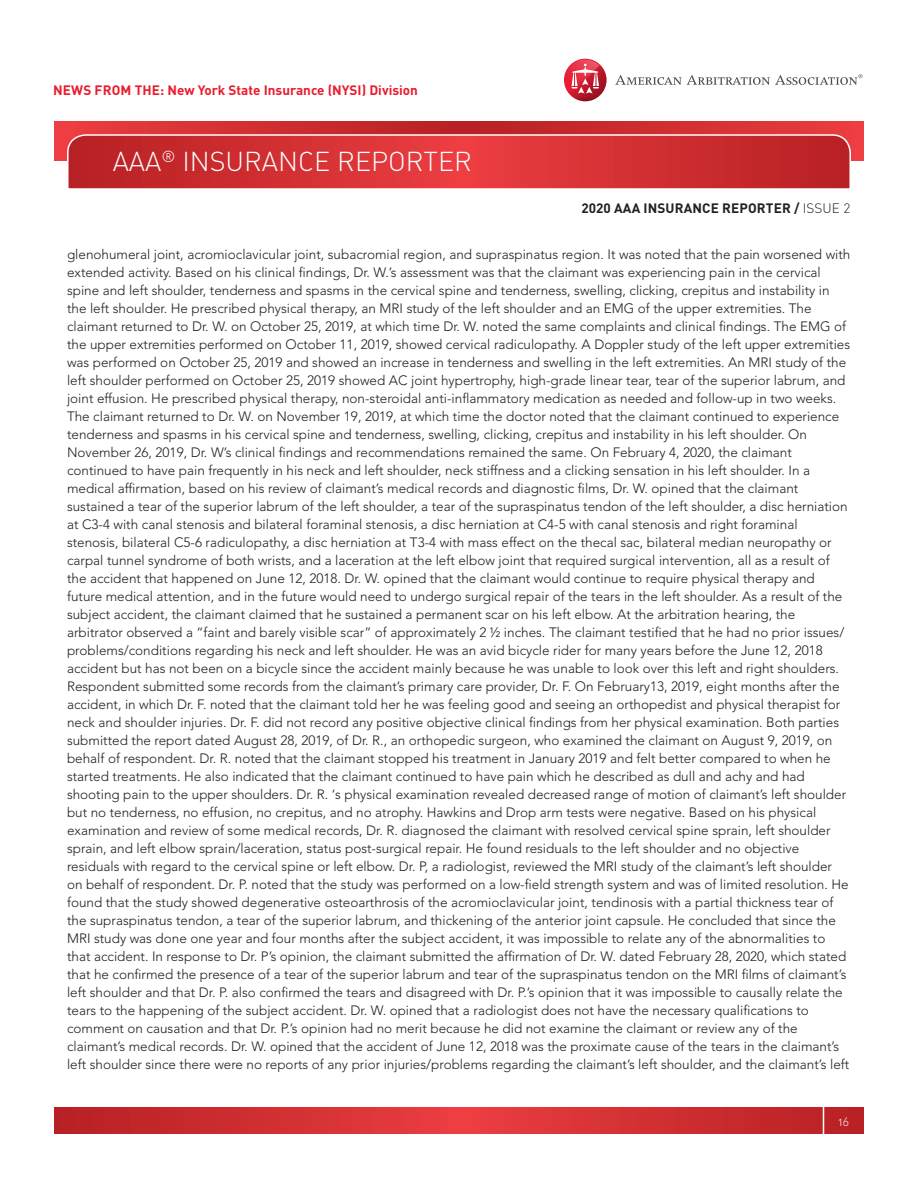
<style>
.page{position:relative;width:918px;height:1188px;background:#fff}
.page>*{position:absolute;margin:0;border:0;box-sizing:border-box;transform-origin:0 0}
.t1{font:27px "DIN Light Alternate";color:#fff}
.t2{font:300 13.5px/18px "Avenir LT Std";color:#231f20}
.t3{font:700 13.5px "DIN Pro";color:#e91d2d}
.t4{font:700 13.5px "DIN Pro";letter-spacing:.01em;color:#231f20}
.t5{font:12px "DIN Light Alternate";color:#fff}
.s1{font-weight:300}
</style>
<div class="page">
<svg style="left:54px;top:1107px;width:810px;height:27px;background:#d02e32"></svg>
<hr style="left:823px;top:1094px;width:1px;height:54px;background:#fff">
<svg style="left:55px;top:122px;width:808px;height:38px;background:#d22f32"></svg>
<svg style="left:66px;top:134px;width:786px;height:55px;background:#d2383b"></svg>
<svg style="left:615px;top:74px;width:247px;height:11px"></svg>
<svg style="left:564px;top:59px;width:43px;height:42px"></svg>
<svg style="left:565px;top:60px;width:35px;height:41px"></svg>
<p class="t3" style="left:53px;top:80px;width:366px">NEWS FROM THE: New York State Insurance (NYSI) Division</p>
<h1 class="t1" style="left:113px;top:145px;width:361px">AAA<sup>®</sup> INSURANCE REPORTER</h1>
<p class="t4" style="left:582px;top:199px;width:270px">2020 AAA INSURANCE REPORTER / <span class="s1">ISSUE 2</span></p>
<p class="t2" style="left:67px;top:245px;width:785px">glenohumeral joint, acromioclavicular joint, subacromial region, and supraspinatus region. It was noted that the pain worsened with extended activity. Based on his clinical findings, Dr. W.’s assessment was that the claimant was experiencing pain in the cervical spine and left shoulder, tenderness and spasms in the cervical spine and tenderness, swelling, clicking, crepitus and instability in the left shoulder. He prescribed physical therapy, an MRI study of the left shoulder and an EMG of the upper extremities. The claimant returned to Dr. W. on October 25, 2019, at which time Dr. W. noted the same complaints and clinical findings. The EMG of the upper extremities performed on October 11, 2019, showed cervical radiculopathy. A Doppler study of the left upper extremities was performed on October 25, 2019 and showed an increase in tenderness and swelling in the left extremities. An MRI study of the left shoulder performed on October 25, 2019 showed AC joint hypertrophy, high-grade linear tear, tear of the superior labrum, and joint effusion. He prescribed physical therapy, non-steroidal anti-inflammatory medication as needed and follow-up in two weeks.<br>The claimant returned to Dr. W. on November 19, 2019, at which time the doctor noted that the claimant continued to experience tenderness and spasms in his cervical spine and tenderness, swelling, clicking, crepitus and instability in his left shoulder. On November 26, 2019, Dr. W’s clinical findings and recommendations remained the same. On February 4, 2020, the claimant continued to have pain frequently in his neck and left shoulder, neck stiffness and a clicking sensation in his left shoulder. In a medical affirmation, based on his review of claimant’s medical records and diagnostic films, Dr. W. opined that the claimant sustained a tear of the superior labrum of the left shoulder, a tear of the supraspinatus tendon of the left shoulder, a disc herniation at C3-4 with canal stenosis and bilateral foraminal stenosis, a disc herniation at C4-5 with canal stenosis and right foraminal stenosis, bilateral C5-6 radiculopathy, a disc herniation at T3-4 with mass effect on the thecal sac, bilateral median neuropathy or carpal tunnel syndrome of both wrists, and a laceration at the left elbow joint that required surgical intervention, all as a result of the accident that happened on June 12, 2018. Dr. W. opined that the claimant would continue to require physical therapy and future medical attention, and in the future would need to undergo surgical repair of the tears in the left shoulder. As a result of the subject accident, the claimant claimed that he sustained a permanent scar on his left elbow. At the arbitration hearing, the arbitrator observed a “faint and barely visible scar” of approximately 2 ½ inches. The claimant testified that he had no prior issues/ problems/conditions regarding his neck and left shoulder. He was an avid bicycle rider for many years before the June 12, 2018 accident but has not been on a bicycle since the accident mainly because he was unable to look over this left and right shoulders.<br>Respondent submitted some records from the claimant’s primary care provider, Dr. F. On February13, 2019, eight months after the accident, in which Dr. F. noted that the claimant told her he was feeling good and seeing an orthopedist and physical therapist for neck and shoulder injuries. Dr. F. did not record any positive objective clinical findings from her physical examination. Both parties submitted the report dated August 28, 2019, of Dr. R., an orthopedic surgeon, who examined the claimant on August 9, 2019, on behalf of respondent. Dr. R. noted that the claimant stopped his treatment in January 2019 and felt better compared to when he started treatments. He also indicated that the claimant continued to have pain which he described as dull and achy and had shooting pain to the upper shoulders. Dr. R. ‘s physical examination revealed decreased range of motion of claimant’s left shoulder but no tenderness, no effusion, no crepitus, and no atrophy. Hawkins and Drop arm tests were negative. Based on his physical examination and review of some medical records, Dr. R. diagnosed the claimant with resolved cervical spine sprain, left shoulder sprain, and left elbow sprain/laceration, status post-surgical repair. He found residuals to the left shoulder and no objective residuals with regard to the cervical spine or left elbow. Dr. P, a radiologist, reviewed the MRI study of the claimant’s left shoulder on behalf of respondent. Dr. P. noted that the study was performed on a low-field strength system and was of limited resolution. He found that the study showed degenerative osteoarthrosis of the acromioclavicular joint, tendinosis with a partial thickness tear of the supraspinatus tendon, a tear of the superior labrum, and thickening of the anterior joint capsule. He concluded that since the MRI study was done one year and four months after the subject accident, it was impossible to relate any of the abnormalities to that accident. In response to Dr. P’s opinion, the claimant submitted the affirmation of Dr. W. dated February 28, 2020, which stated that he confirmed the presence of a tear of the superior labrum and tear of the supraspinatus tendon on the MRI films of claimant’s left shoulder and that Dr. P. also confirmed the tears and disagreed with Dr. P.’s opinion that it was impossible to causally relate the tears to the happening of the subject accident. Dr. W. opined that a radiologist does not have the necessary qualifications to comment on causation and that Dr. P.’s opinion had no merit because he did not examine the claimant or review any of the claimant’s medical records. Dr. W. opined that the accident of June 12, 2018 was the proximate cause of the tears in the claimant’s left shoulder since there were no reports of any prior injuries/problems regarding the claimant’s left shoulder, and the claimant’s left</p>
<p class="t5" style="left:839px;top:1114px;width:12px">16</p>
</div>
